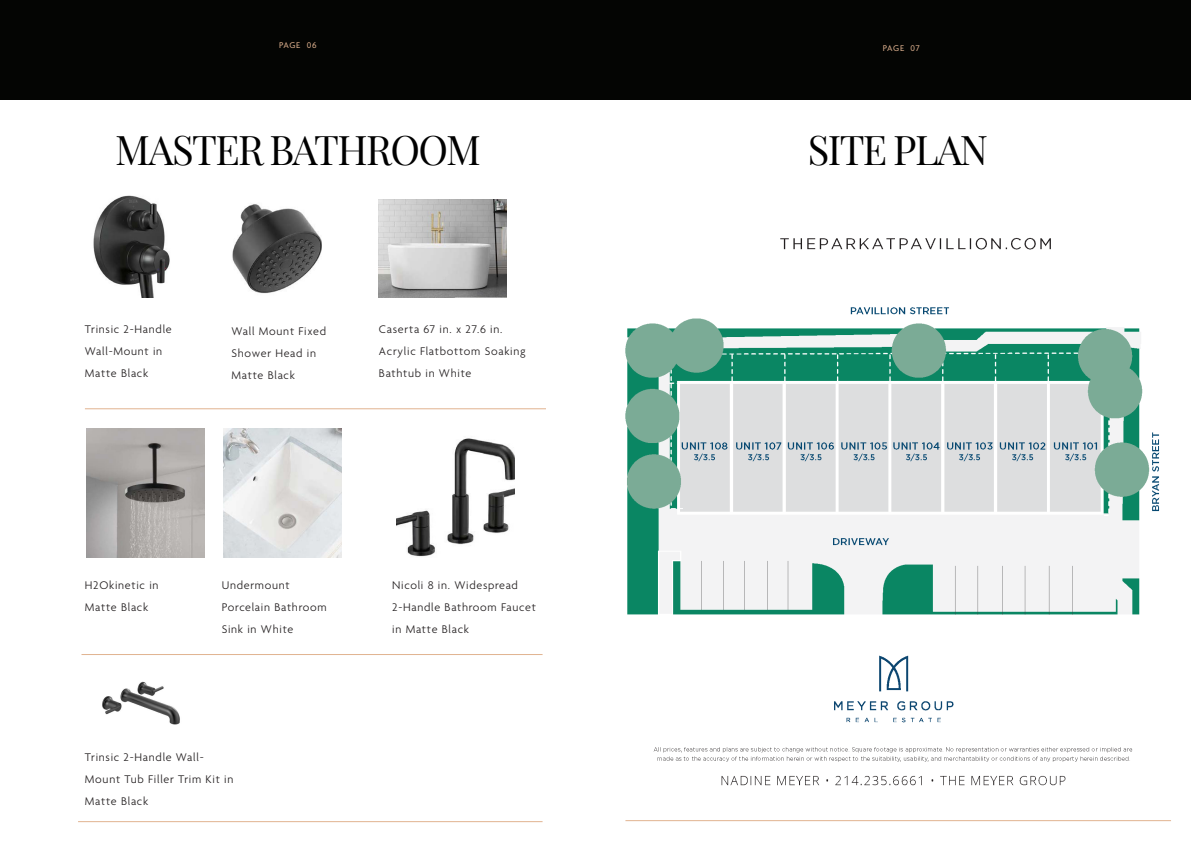
<style>
.page{position:relative;width:1191px;height:842px;background:#fff}
.page>*{position:absolute;margin:0;border:0;box-sizing:border-box;transform-origin:0 0}
.Title_40_pt___All_Ca{font:40px "Playfair Display";letter-spacing:-.04em;color:#000}
.Body_12_pt{font:300 12px/22px "Agenda";letter-spacing:.06em;color:#231f20}
.Body_9_pt___All_Caps{font:9px "Agenda";letter-spacing:.065em;color:#e1b390}
</style>
<div class="page">
<div style="left:0;top:0;width:604px;height:100px;background:#040503"></div>
<div style="left:604px;top:0;width:587px;height:100px;background:#040503"></div>
<img style="left:86px;top:428px;width:119px;height:129px">
<img style="left:223px;top:428px;width:118px;height:129px">
<img style="left:396px;top:438px;width:119px;height:119px">
<img style="left:102px;top:681px;width:78px;height:44px">
<hr style="left:81px;top:654px;width:461px;height:1px;background:#e1b390">
<hr style="left:78px;top:821px;width:464px;height:1px;background:#e1b390">
<hr style="left:625px;top:820px;width:546px;height:1px;background:#e1b390">
<img style="left:93px;top:195px;width:77px;height:102px">
<img style="left:232px;top:204px;width:89px;height:90px">
<img style="left:379px;top:200px;width:127px;height:97px">
<hr style="left:85px;top:408px;width:461px;height:1px;background:#e1b390">
<img style="left:625px;top:237px;width:535px;height:549px">
<p class="Body_9_pt___All_Caps" style="left:279px;top:40px;width:39px">PAGE 06</p>
<p class="Title_40_pt___All_Ca" style="left:115px;top:119px;width:367px">MASTER BATHROOM</p>
<p class="Body_12_pt" style="left:85px;top:319px;width:88px">Trinsic 2-Handle<br>Wall-Mount in<br>Matte Black</p>
<p class="Body_12_pt" style="left:231px;top:321px;width:96px">Wall Mount Fixed<br>Shower Head in<br>Matte Black</p>
<p class="Body_12_pt" style="left:379px;top:319px;width:148px">Caserta 67 in. x 27.6 in.<br>Acrylic Flatbottom Soaking<br>Bathtub in White</p>
<p class="Body_12_pt" style="left:85px;top:575px;width:75px">H2Okinetic in</p>
<p class="Body_12_pt" style="left:85px;top:597px;width:65px">Matte Black</p>
<p class="Body_12_pt" style="left:222px;top:575px;width:70px">Undermount</p>
<p class="Body_12_pt" style="left:222px;top:597px;width:106px">Porcelain Bathroom<br>Sink in White</p>
<p class="Body_12_pt" style="left:85px;top:746px;width:150px">Trinsic 2-Handle Wall-<br>Mount Tub Filler Trim Kit in<br>Matte Black</p>
<p class="Body_12_pt" style="left:392px;top:575px;width:145px">Nicoli 8 in. Widespread<br>2-Handle Bathroom Faucet in Matte Black</p>
<p class="Body_9_pt___All_Caps" style="left:879px;top:40px;width:38px">PAGE 07</p>
<p class="Body_9_pt___All_Caps" style="left:882px;top:43px;width:38px">PAGE 07</p>
<p class="Title_40_pt___All_Ca" style="left:807px;top:119px;width:182px">SITE PLAN</p>
</div>
